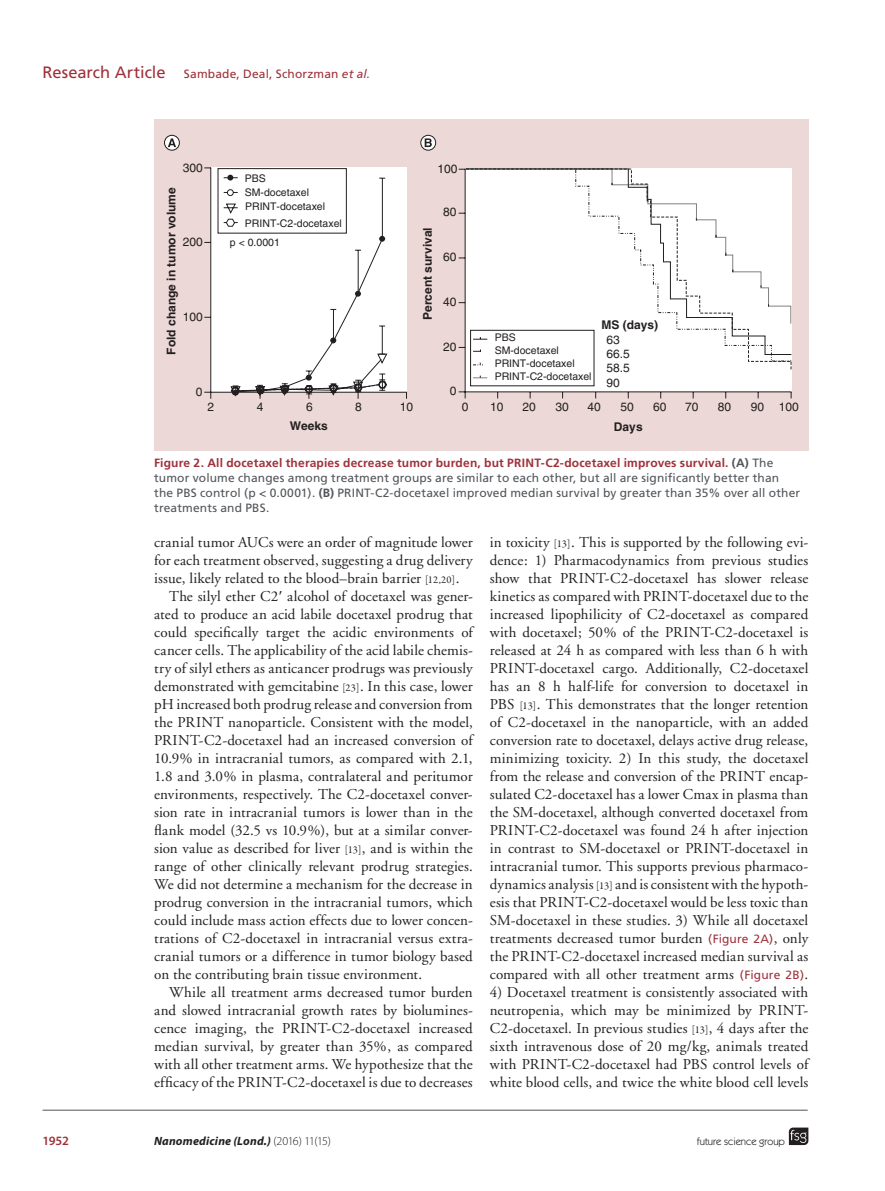
<style>
.page{position:relative;width:885px;height:1191px;background:#fff}
.page>*{position:absolute;margin:0;border:0;box-sizing:border-box;transform-origin:0 0}
.t1{font:15px/18px "Adobe Garamond";letter-spacing:.01em;color:#231f20;text-align:justify}
.t2{font:600 12.75px "Myriad Pro";color:#9f313a}
.t3{font:12px/15px "Frutiger";letter-spacing:.01em;color:#52555a}
.t4{font:700 12px "Frutiger 65";letter-spacing:.015em;color:#9f313a}
.t5{font:12px/14.4px "Helvetica LT Std";color:#231f20}
.t6{font:700 12px "Helvetica LT Std";color:#231f20}
.t7{font:12px "Frutiger";letter-spacing:.015em;color:#9f313a}
.t8{font:italic 700 12px "Myriad Pro";letter-spacing:.015em;color:#231f20}
.t9{font:10.5px/12.9px "Helvetica LT Std";color:#231f20}
.t10{font:10.5px "Itc Kabel";color:#231f20}
.s1{font-size:16.5px}
.s2{font-style:italic}
.s3{color:#52555a}
.s4{font-family:"Frutiger";font-weight:400;color:#52555a}
.s5{font-family:"Frutiger 65";font-weight:700}
.s6{font-family:"Garamond Premr Pro";font-size:10.5px}
.s7{font-family:"Frutiger";font-size:12px;color:#9f313a}
.s8{font-weight:300;font-style:normal}
</style>
<div class="page">
<div style="left:154px;top:119px;width:654px;height:332px;background:#ecd8d6"></div>
<svg style="left:204px;top:167px;width:203px;height:232px"></svg>
<svg style="left:164px;top:135px;width:15px;height:15px"></svg>
<div style="left:164px;top:135px;width:16px;height:16px;border:1px solid #231f20;border-radius:50%"></div>
<svg style="left:168px;top:138px;width:8px;height:9px"></svg>
<svg style="left:458px;top:362px;width:334px;height:37px"></svg>
<svg style="left:421px;top:135px;width:14px;height:15px"></svg>
<div style="left:420px;top:135px;width:16px;height:16px;border:1px solid #231f20;border-radius:50%"></div>
<svg style="left:424px;top:138px;width:8px;height:9px"></svg>
<div style="left:594px;top:362px;width:197px;height:9px;background:#fff"></div>
<svg style="left:217px;top:168px;width:377px;height:218px"></svg>
<svg style="left:223px;top:175px;width:165px;height:221px"></svg>
<div style="left:465px;top:168px;width:327px;height:187px;background:#fff"></div>
<div style="left:575px;top:169px;width:217px;height:193px;background:#fff"></div>
<svg style="left:788px;top:1127px;width:20px;height:18px"></svg>
<hr style="left:43px;top:1109px;width:764px;height:1px;background:#52555a">
<p class="t7" style="left:43px;top:67px;width:329px"><span class="s1">Research Article</span> Sambade, Deal, Schorzman <span class="s2">et al.</span></p>
<p class="t5" style="left:183px;top:160px;width:22px">300</p>
<p class="t6" style="left:164px;top:354px;width:169px;rotate:-90deg">Fold change in tumor volume</p>
<p class="t5" style="left:183px;top:235px;width:22px">200</p>
<p class="t5" style="left:183px;top:309px;width:22px">100</p>
<p class="t5" style="left:196px;top:384px;width:8px">0</p>
<p class="t5" style="left:207px;top:399px;width:8px">2</p>
<p class="t9" style="left:245px;top:171px;width:82px;line-height:14.4px">PBS<br>SM-docetaxel<br>PRINT-docetaxel</p>
<p class="t9" style="left:230px;top:213px;width:113px;line-height:19.4px;text-indent:15px">PRINT-C2-docetaxel p &lt; 0.0001</p>
<p class="t5" style="left:437px;top:161px;width:22px">100</p>
<p class="t6" style="left:420px;top:320px;width:94px;rotate:-90deg">Percent survival</p>
<p class="t5" style="left:443px;top:205px;width:15px">80</p>
<p class="t5" style="left:443px;top:249px;width:15px">60</p>
<p class="t5" style="left:443px;top:295px;width:15px">40</p>
<p class="t5" style="left:443px;top:340px;width:15px">20</p>
<p class="t5" style="left:257px;top:399px;width:8px">4</p>
<p class="t5" style="left:306px;top:399px;width:8px">6</p>
<p class="t5" style="left:355px;top:399px;width:8px">8</p>
<p class="t5" style="left:400px;top:399px;width:15px">10</p>
<p class="t6" style="left:290px;top:419px;width:40px">Weeks</p>
<p class="t5" style="left:450px;top:384px;width:8px">0</p>
<p class="t5" style="left:462px;top:399px;width:8px">0</p>
<p class="t9" style="left:494px;top:331px;width:98px">PBS<br>SM-docetaxel<br>PRINT-docetaxel<br>PRINT-C2-docetaxel</p>
<p class="t6" style="left:601px;top:317px;width:58px">MS (days)</p>
<p class="t5" style="left:606px;top:332px;width:25px">63<br>66.5<br>58.5<br>90</p>
<p class="t5" style="left:490px;top:399px;width:15px">10</p>
<p class="t5" style="left:522px;top:399px;width:15px">20</p>
<p class="t5" style="left:555px;top:399px;width:15px">30</p>
<p class="t5" style="left:587px;top:399px;width:15px">40</p>
<p class="t5" style="left:620px;top:399px;width:15px">50</p>
<p class="t5" style="left:653px;top:399px;width:15px">60</p>
<p class="t5" style="left:685px;top:399px;width:15px">70</p>
<p class="t5" style="left:717px;top:399px;width:15px">80</p>
<p class="t5" style="left:750px;top:399px;width:50px">90 100</p>
<p class="t6" style="left:614px;top:419px;width:30px">Days</p>
<p class="t4" style="left:154px;top:455px;width:620px">Figure 2. All docetaxel therapies decrease tumor burden, but PRINT-C2-docetaxel improves survival. <span class="s3">(A)</span> <span class="s4">The</span></p>
<p class="t3" style="left:154px;top:470px;width:647px">tumor volume changes among treatment groups are similar to each other, but all are significantly better than the PBS control (p &lt; 0.0001). <span class="s5">(B)</span> PRINT-C2-docetaxel improved median survival by greater than 35% over all other treatments and PBS.</p>
<p class="t1" style="left:154px;top:533px;width:320px">cranial tumor AUCs were an order of magnitude lower</p>
<p class="t1" style="left:154px;top:551px;width:320px">for each treatment observed, suggesting a drug delivery</p>
<p class="t1" style="left:154px;top:569px;width:306px">issue, likely related to the blood–brain barrier <span class="s6">[12,20]</span>.</p>
<p class="t1" style="left:169px;top:587px;width:305px">The silyl ether C2 alcohol of docetaxel was gener-</p>
<p class="t1" style="left:154px;top:605px;width:320px">ated to produce an acid labile docetaxel prodrug that</p>
<p class="t1" style="left:154px;top:623px;width:320px">could specifically target the acidic environments of</p>
<p class="t1" style="left:154px;top:641px;width:320px">cancer cells. The applicability of the acid labile chemis-</p>
<p class="t1" style="left:154px;top:659px;width:320px">try of silyl ethers as anticancer prodrugs was previously</p>
<p class="t1" style="left:154px;top:677px;width:320px">demonstrated with gemcitabine <span class="s6">[23]</span>. In this case, lower</p>
<p class="t1" style="left:154px;top:695px;width:320px">pH increased both prodrug release and conversion from</p>
<p class="t1" style="left:154px;top:713px;width:320px">the PRINT nanoparticle. Consistent with the model,</p>
<p class="t1" style="left:154px;top:731px;width:320px">PRINT-C2-docetaxel had an increased conversion of</p>
<p class="t1" style="left:154px;top:749px;width:320px">10.9% in intracranial tumors, as compared with 2.1,</p>
<p class="t1" style="left:154px;top:767px;width:320px">1.8 and 3.0% in plasma, contralateral and peritumor</p>
<p class="t1" style="left:154px;top:785px;width:320px">environments, respectively. The C2-docetaxel conver-</p>
<p class="t1" style="left:154px;top:803px;width:320px">sion rate in intracranial tumors is lower than in the</p>
<p class="t1" style="left:154px;top:821px;width:320px">flank model (32.5 vs 10.9%), but at a similar conver-</p>
<p class="t1" style="left:154px;top:839px;width:320px">sion value as described for liver <span class="s6">[13]</span>, and is within the</p>
<p class="t1" style="left:154px;top:857px;width:320px">range of other clinically relevant prodrug strategies.</p>
<p class="t1" style="left:154px;top:875px;width:320px">We did not determine a mechanism for the decrease in</p>
<p class="t1" style="left:154px;top:893px;width:320px">prodrug conversion in the intracranial tumors, which</p>
<p class="t1" style="left:154px;top:911px;width:320px">could include mass action effects due to lower concen-</p>
<p class="t1" style="left:154px;top:929px;width:320px">trations of C2-docetaxel in intracranial versus extra-</p>
<p class="t1" style="left:154px;top:947px;width:320px">cranial tumors or a difference in tumor biology based</p>
<p class="t1" style="left:154px;top:965px;width:269px">on the contributing brain tissue environment.</p>
<p class="t1" style="left:169px;top:983px;width:305px">While all treatment arms decreased tumor burden</p>
<p class="t1" style="left:154px;top:1001px;width:320px">and slowed intracranial growth rates by biolumines-</p>
<p class="t1" style="left:154px;top:1019px;width:320px">cence imaging, the PRINT-C2-docetaxel increased</p>
<p class="t1" style="left:154px;top:1037px;width:320px">median survival, by greater than 35%, as compared</p>
<p class="t1" style="left:154px;top:1055px;width:320px">with all other treatment arms. We hypothesize that the</p>
<p class="t1" style="left:154px;top:1073px;width:320px">efficacy of the PRINT-C2-docetaxel is due to decreases</p>
<p class="t1" style="left:490px;top:533px;width:320px">in toxicity <span class="s6">[13]</span>. This is supported by the following evi&shy;dence: 1) Pharmacodynamics from previous studies show that PRINT-C2-docetaxel has slower release kinetics as compared with PRINT-docetaxel due to the increased lipophilicity of C2-docetaxel as compared with docetaxel; 50% of the PRINT-C2-docetaxel is released at 24 h as compared with less than 6 h with PRINT-docetaxel cargo. Additionally, C2-docetaxel has an 8 h half-life for conversion to docetaxel in PBS <span class="s6">[13]</span>. This demonstrates that the longer retention of C2-docetaxel in the nanoparticle, with an added conversion rate to docetaxel, delays active drug release, minimizing toxicity. 2) In this study, the docetaxel from the release and conversion of the PRINT encap&shy;sulated C2-docetaxel has a lower Cmax in plasma than the SM-docetaxel, although converted docetaxel from PRINT-C2-docetaxel was found 24 h after injection in contrast to SM-docetaxel or PRINT-docetaxel in intracranial tumor. This supports previous pharmaco&shy;dynamics analysis <span class="s6">[13]</span> and is consistent with the hypoth&shy;esis that PRINT-C2-docetaxel would be less toxic than SM-docetaxel in these studies. 3) While all docetaxel treatments decreased tumor burden <span class="s7">(Figure 2A)</span>, only the PRINT-C2-docetaxel increased median survival as compared with all other treatment arms <span class="s7">(Figure 2B)</span>.</p>
<p class="t1" style="left:490px;top:983px;width:320px">4) Docetaxel treatment is consistently associated with neutropenia, which may be minimized by PRINT-C2-docetaxel. In previous studies <span class="s6">[13]</span>, 4 days after the sixth intravenous dose of 20 mg/kg, animals treated with PRINT-C2-docetaxel had PBS control levels of white blood cells, and twice the white blood cell levels</p>
<p class="t2" style="left:43px;top:1132px;width:28px">1952</p>
<p class="t8" style="left:154px;top:1132px;width:178px">Nanomedicine (Lond.) <span class="s8">(2016) 11(15)</span></p>
<p class="t10" style="left:696px;top:1135px;width:90px">future science group</p>
</div>
